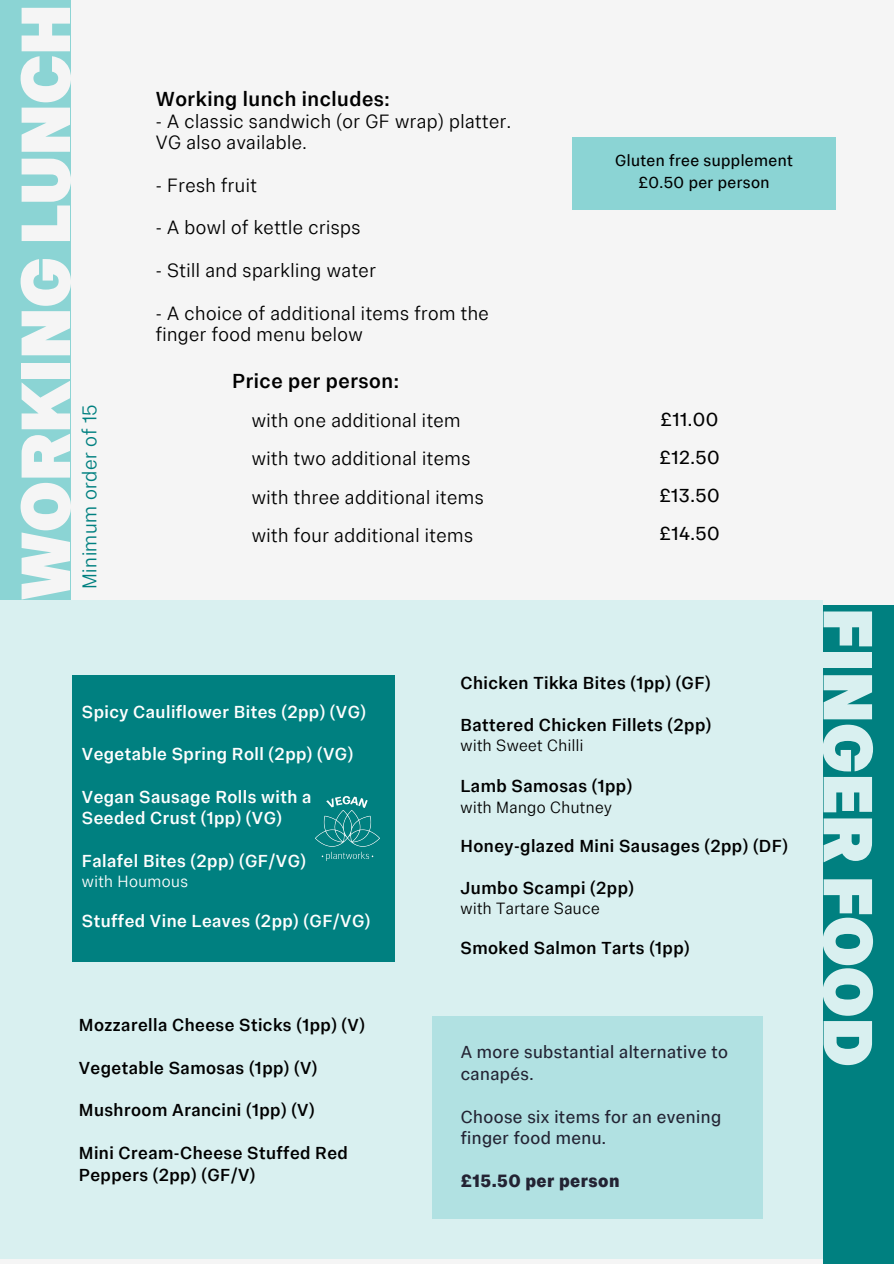
<style>
.page{position:relative;width:894px;height:1264px;background:#fff}
.page>*{position:absolute;margin:0;border:0;box-sizing:border-box;transform-origin:0 0}
.t1{font:800 71.1px "Imperial Sans Text";letter-spacing:-.02em;color:#f5f5f5}
.t2{font:800 71.1px "Imperial Sans Text";letter-spacing:-.02em;color:#d9f0f0}
.t3{font:500 21px "Imperial Sans Text";letter-spacing:.025em;color:#000}
.t4{font:300 20.25px "Imperial Sans Text";letter-spacing:.025em;color:#008080}
.t5{font:300 19.5px/21.3px "Imperial Sans Text";letter-spacing:.025em;color:#000}
.t6{font:19.5px "Imperial Sans Text";letter-spacing:.025em;color:#000}
.t7{font:500 18px/21.3px "Imperial Sans Text";letter-spacing:.025em;color:#000}
.t8{font:500 18px/21.3px "Imperial Sans Text";letter-spacing:.025em;color:#fefefe}
.t9{font:18px/21.3px "Imperial Sans Text";letter-spacing:.025em;color:#232333}
.t10{font:700 18px "Imperial Sans Text";letter-spacing:.025em;color:#232333}
.t11{font:300 16.5px "Imperial Sans Text";letter-spacing:.025em;color:#000}
.t12{font:16.5px/22.5px "Imperial Sans Text";letter-spacing:.025em;color:#000;text-align:center}
.t13{font:300 16.5px "Imperial Sans Text";letter-spacing:.025em;color:#fefefe}
</style>
<div class="page">
<div style="left:0;top:0;width:893px;height:1263px;background:#f5f5f5"></div>
<div style="left:0;top:0;width:70px;height:631px;background:#8bd4d4"></div>
<div style="left:823px;top:605px;width:70px;height:658px;background:#008080"></div>
<div style="left:0;top:601px;width:822px;height:657px;background:#d9f0f0"></div>
<div style="left:73px;top:675px;width:321px;height:286px;background:#008080"></div>
<div style="left:432px;top:1016px;width:330px;height:203px;background:#b1e1e2"></div>
<div style="left:572px;top:137px;width:263px;height:72px;background:#8bd4d4"></div>
<img style="left:315px;top:796px;width:64px;height:64px">
<h3 class="t1" style="left:17px;top:601px;width:599px;rotate:-90deg">WORKING LUNCH</h3>
<p class="t4" style="left:81px;top:589px;width:186px;rotate:-90deg">Minimum order of 15</p>
<h1 class="t3" style="left:156px;top:90px;width:235px">Working lunch includes:</h1>
<h1 class="t5" style="left:156px;top:112px;width:357px">- A classic sandwich (or GF wrap) platter.<br>VG also available.</h1>
<h3 class="t5" style="left:156px;top:176px;width:103px">- Fresh fruit</h3>
<h3 class="t5" style="left:156px;top:219px;width:206px">- A bowl of kettle crisps</h3>
<h3 class="t5" style="left:156px;top:262px;width:221px">- Still and sparkling water</h3>
<h3 class="t5" style="left:156px;top:304px;width:334px">- A choice of additional items from the finger food menu below</h3>
<h1 class="t3" style="left:232px;top:372px;width:168px">Price per person:</h1>
<h4 class="t5" style="left:252px;top:411px;width:210px">with one additional item</h4>
<h4 class="t5" style="left:252px;top:450px;width:220px">with two additional items</h4>
<h4 class="t5" style="left:252px;top:488px;width:233px">with three additional items</h4>
<p class="t5" style="left:252px;top:526px;width:223px">with four additional items</p>
<p class="t12" style="left:615px;top:150px;width:179px">Gluten free supplement £0.50 per person</p>
<p class="t6" style="left:660px;top:411px;width:59px">£11.00</p>
<h4 class="t6" style="left:659px;top:449px;width:62px">£12.50</h4>
<p class="t6" style="left:659px;top:487px;width:62px">£13.50</p>
<h4 class="t6" style="left:659px;top:525px;width:62px">£14.50</h4>
<h3 class="t8" style="left:82px;top:702px;width:285px">Spicy Cauliflower Bites (2pp) (VG)</h3>
<h2 class="t8" style="left:82px;top:745px;width:273px">Vegetable Spring Roll (2pp) (VG)</h2>
<h3 class="t8" style="left:82px;top:788px;width:231px">Vegan Sausage Rolls with a<br>Seeded Crust (1pp) (VG)</h3>
<h3 class="t8" style="left:82px;top:852px;width:225px">Falafel Bites (2pp) (GF/VG)</h3>
<h3 class="t13" style="left:82px;top:875px;width:108px">with Houmous</h3>
<h3 class="t8" style="left:82px;top:911px;width:290px">Stuffed Vine Leaves (2pp) (GF/VG)</h3>
<p class="t7" style="left:79px;top:1015px;width:287px">Mozzarella Cheese Sticks (1pp) (V)</p>
<p class="t7" style="left:79px;top:1058px;width:240px">Vegetable Samosas (1pp) (V)</p>
<p class="t7" style="left:79px;top:1101px;width:237px">Mushroom Arancini (1pp) (V)</p>
<h4 class="t7" style="left:79px;top:1143px;width:270px">Mini Cream-Cheese Stuffed Red<br>Peppers (2pp) (GF/V)</h4>
<p class="t7" style="left:460px;top:674px;width:251px">Chicken Tikka Bites (1pp) (GF)</p>
<p class="t7" style="left:460px;top:716px;width:252px">Battered Chicken Fillets (2pp)</p>
<h4 class="t11" style="left:460px;top:739px;width:124px">with Sweet Chilli</h4>
<h4 class="t7" style="left:460px;top:777px;width:173px">Lamb Samosas (1pp)</h4>
<h4 class="t11" style="left:460px;top:800px;width:153px">with Mango Chutney</h4>
<h4 class="t7" style="left:460px;top:836px;width:329px">Honey-glazed Mini Sausages (2pp) (DF)</h4>
<p class="t7" style="left:460px;top:878px;width:175px">Jumbo Scampi (2pp)</p>
<p class="t11" style="left:460px;top:901px;width:141px">with Tartare Sauce</p>
<h4 class="t7" style="left:460px;top:938px;width:231px">Smoked Salmon Tarts (1pp)</h4>
<h3 class="t9" style="left:460px;top:1043px;width:269px">A more substantial alternative to canapés.</h3>
<h3 class="t9" style="left:460px;top:1107px;width:262px">Choose six items for an evening finger food menu.</h3>
<h3 class="t10" style="left:460px;top:1173px;width:160px">£15.50 per person</h3>
<p class="t2" style="left:876px;top:607px;width:462px;rotate:90deg">FINGER FOOD</p>
</div>
